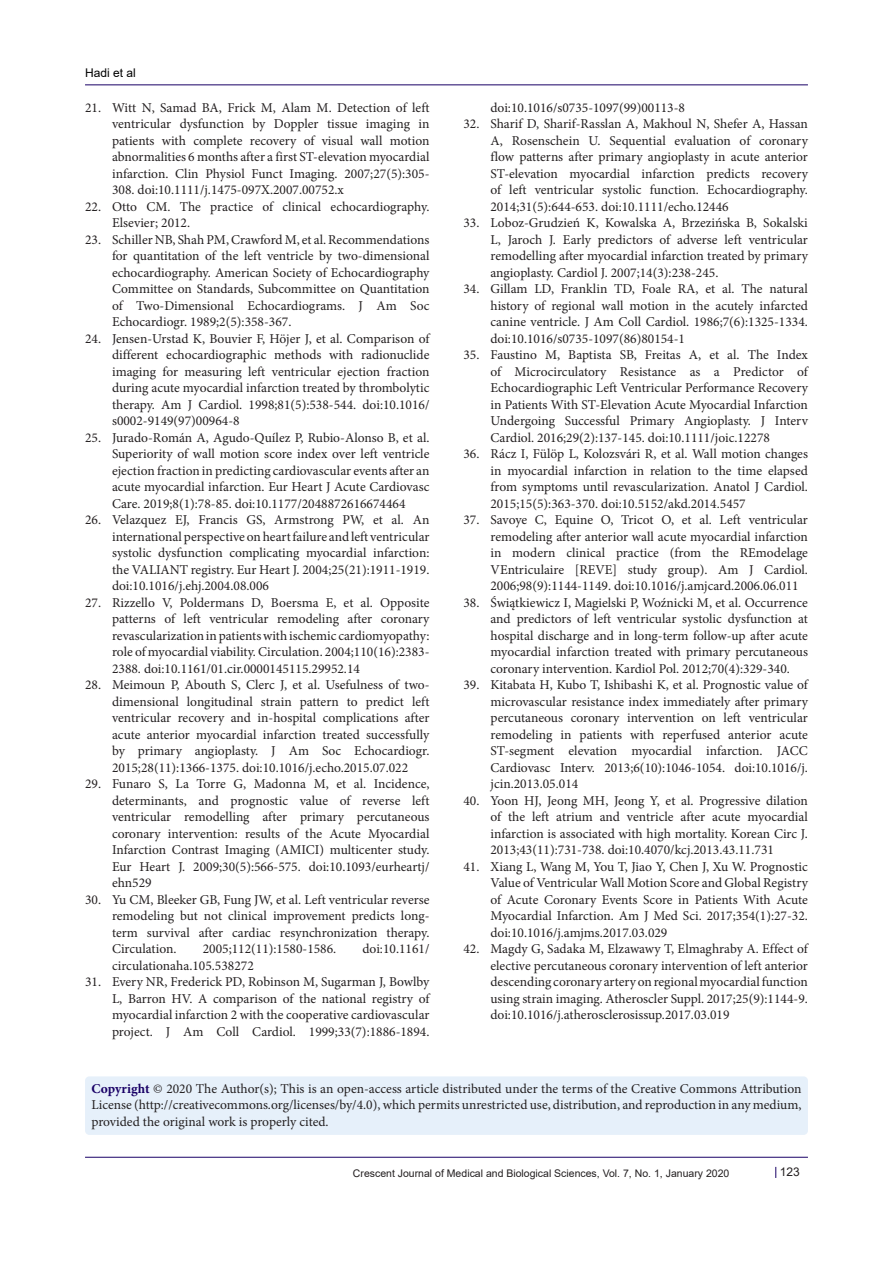
<style>
.page{position:relative;width:893px;height:1263px;background:#fff}
.page>*{position:absolute;margin:0;border:0;box-sizing:border-box;transform-origin:0 0}
.t1{font:13.5px/16.5px "Minion Pro";color:#231f20;text-align:justify}
.t2{font:12px "Arial";color:#000001}
.t3{font:12px "Arial";color:#231f20}
.t4{font:10.5px "Arial";color:#231f20}
.s1{font-weight:700;color:#190066}
</style>
<div class="page">
<hr style="left:85px;top:85px;width:723px;height:1px;background:#190066">
<hr style="left:85px;top:1157px;width:723px;height:1px;background:#190066">
<div style="left:85px;top:1076px;width:723px;height:59px;background:#e6f0fa;border-radius:4px"></div>
<p class="t2" style="left:85px;top:65px;width:52px">Hadi et al</p>
<p class="t1" style="left:112px;top:99px;width:319px;text-indent:-27px">21. Witt N, Samad BA, Frick M, Alam M. Detection of left ventricular dysfunction by Doppler tissue imaging in patients with complete recovery of visual wall motion abnormalities 6 months after a first ST-elevation myocardial infarction. Clin Physiol Funct Imaging. 2007;27(5):305- 308. doi:10.1111/j.1475-097X.2007.00752.x</p>
<p class="t1" style="left:112px;top:198px;width:319px;text-indent:-27px">22. Otto CM. The practice of clinical echocardiography.<br>Elsevier; 2012.</p>
<p class="t1" style="left:112px;top:231px;width:319px;text-indent:-27px">23. Schiller NB, Shah PM, Crawford M, et al. Recommendations for quantitation of the left ventricle by two-dimensional echocardiography. American Society of Echocardiography Committee on Standards, Subcommittee on Quantitation of Two-Dimensional Echocardiograms. J Am Soc Echocardiogr. 1989;2(5):358-367.</p>
<p class="t1" style="left:112px;top:330px;width:319px;text-indent:-27px">24. Jensen-Urstad K, Bouvier F, Höjer J, et al. Comparison of different echocardiographic methods with radionuclide imaging for measuring left ventricular ejection fraction during acute myocardial infarction treated by thrombolytic therapy. Am J Cardiol. 1998;81(5):538-544. doi:10.1016/ s0002-9149(97)00964-8</p>
<p class="t1" style="left:112px;top:429px;width:319px;text-indent:-27px">25. Jurado-Román A, Agudo-Quílez P, Rubio-Alonso B, et al.<br>Superiority of wall motion score index over left ventricle ejection fraction in predicting cardiovascular events after an acute myocardial infarction. Eur Heart J Acute Cardiovasc Care. 2019;8(1):78-85. doi:10.1177/2048872616674464</p>
<p class="t1" style="left:112px;top:512px;width:319px;text-indent:-27px">26. Velazquez EJ, Francis GS, Armstrong PW, et al. An international perspective on heart failure and left ventricular systolic dysfunction complicating myocardial infarction: the VALIANT registry. Eur Heart J. 2004;25(21):1911-1919. doi:10.1016/j.ehj.2004.08.006</p>
<p class="t1" style="left:112px;top:594px;width:319px;text-indent:-27px">27. Rizzello V, Poldermans D, Boersma E, et al. Opposite patterns of left ventricular remodeling after coronary revascularization in patients with ischemic cardiomyopathy: role of myocardial viability. Circulation. 2004;110(16):2383- 2388. doi:10.1161/01.cir.0000145115.29952.14</p>
<p class="t1" style="left:112px;top:677px;width:319px;text-indent:-27px">28. Meimoun P, Abouth S, Clerc J, et al. Usefulness of two&shy;dimensional longitudinal strain pattern to predict left ventricular recovery and in-hospital complications after acute anterior myocardial infarction treated successfully by primary angioplasty. J Am Soc Echocardiogr.<br>2015;28(11):1366-1375. doi:10.1016/j.echo.2015.07.022</p>
<p class="t1" style="left:112px;top:776px;width:319px;text-indent:-27px">29. Funaro S, La Torre G, Madonna M, et al. Incidence, determinants, and prognostic value of reverse left ventricular remodelling after primary percutaneous coronary intervention: results of the Acute Myocardial Infarction Contrast Imaging (AMICI) multicenter study.<br>Eur Heart J. 2009;30(5):566-575. doi:10.1093/eurheartj/ ehn529</p>
<p class="t1" style="left:112px;top:891px;width:319px;text-indent:-27px">30. Yu CM, Bleeker GB, Fung JW, et al. Left ventricular reverse remodeling but not clinical improvement predicts long&shy;term survival after cardiac resynchronization therapy.<br>Circulation.</p>
<p class="t1" style="left:203px;top:941px;width:135px">2005;112(11):1580-1586.</p>
<p class="t1" style="left:362px;top:941px;width:68px">doi:10.1161/</p>
<p class="t1" style="left:112px;top:957px;width:143px">circulationaha.105.538272</p>
<p class="t1" style="left:112px;top:974px;width:319px;text-indent:-27px">31. Every NR, Frederick PD, Robinson M, Sugarman J, Bowlby L, Barron HV. A comparison of the national registry of myocardial infarction 2 with the cooperative cardiovascular project. J Am Coll Cardiol. 1999;33(7):1886-1894.</p>
<p class="t1" style="left:490px;top:99px;width:196px">doi:10.1016/s0735-1097(99)00113-8</p>
<p class="t1" style="left:490px;top:116px;width:319px;text-indent:-27px">32. Sharif D, Sharif-Rasslan A, Makhoul N, Shefer A, Hassan A, Rosenschein U. Sequential evaluation of coronary flow patterns after primary angioplasty in acute anterior ST-elevation myocardial infarction predicts recovery of left ventricular systolic function. Echocardiography.<br>2014;31(5):644-653. doi:10.1111/echo.12446</p>
<p class="t1" style="left:490px;top:215px;width:319px;text-indent:-27px">33. Loboz-Grudzień K, Kowalska A, Brzezińska B, Sokalski L, Jaroch J. Early predictors of adverse left ventricular remodelling after myocardial infarction treated by primary angioplasty. Cardiol J. 2007;14(3):238-245.</p>
<p class="t1" style="left:490px;top:281px;width:319px;text-indent:-27px">34. Gillam LD, Franklin TD, Foale RA, et al. The natural history of regional wall motion in the acutely infarcted canine ventricle. J Am Coll Cardiol. 1986;7(6):1325-1334. doi:10.1016/s0735-1097(86)80154-1</p>
<p class="t1" style="left:490px;top:347px;width:319px;text-indent:-27px">35. Faustino M, Baptista SB, Freitas A, et al. The Index of Microcirculatory Resistance as a Predictor of Echocardiographic Left Ventricular Performance Recovery in Patients With ST-Elevation Acute Myocardial Infarction Undergoing Successful Primary Angioplasty. J Interv Cardiol. 2016;29(2):137-145. doi:10.1111/joic.12278</p>
<p class="t1" style="left:490px;top:446px;width:319px;text-indent:-27px">36. Rácz I, Fülöp L, Kolozsvári R, et al. Wall motion changes in myocardial infarction in relation to the time elapsed from symptoms until revascularization. Anatol J Cardiol.<br>2015;15(5):363-370. doi:10.5152/akd.2014.5457</p>
<p class="t1" style="left:490px;top:512px;width:319px;text-indent:-27px">37. Savoye C, Equine O, Tricot O, et al. Left ventricular remodeling after anterior wall acute myocardial infarction in modern clinical practice (from the REmodelage VEntriculaire [REVE] study group). Am J Cardiol.<br>2006;98(9):1144-1149. doi:10.1016/j.amjcard.2006.06.011</p>
<p class="t1" style="left:490px;top:594px;width:319px;text-indent:-27px">38. Świątkiewicz I, Magielski P, Woźnicki M, et al. Occurrence and predictors of left ventricular systolic dysfunction at hospital discharge and in long-term follow-up after acute myocardial infarction treated with primary percutaneous coronary intervention. Kardiol Pol. 2012;70(4):329-340.</p>
<p class="t1" style="left:490px;top:677px;width:319px;text-indent:-27px">39. Kitabata H, Kubo T, Ishibashi K, et al. Prognostic value of microvascular resistance index immediately after primary percutaneous coronary intervention on left ventricular remodeling in patients with reperfused anterior acute ST-segment elevation myocardial infarction. JACC Cardiovasc Interv. 2013;6(10):1046-1054. doi:10.1016/j. jcin.2013.05.014</p>
<p class="t1" style="left:490px;top:792px;width:319px;text-indent:-27px">40. Yoon HJ, Jeong MH, Jeong Y, et al. Progressive dilation of the left atrium and ventricle after acute myocardial infarction is associated with high mortality. Korean Circ J.<br>2013;43(11):731-738. doi:10.4070/kcj.2013.43.11.731</p>
<p class="t1" style="left:490px;top:858px;width:319px;text-indent:-27px">41. Xiang L, Wang M, You T, Jiao Y, Chen J, Xu W. Prognostic Value of Ventricular Wall Motion Score and Global Registry of Acute Coronary Events Score in Patients With Acute Myocardial Infarction. Am J Med Sci. 2017;354(1):27-32. doi:10.1016/j.amjms.2017.03.029</p>
<p class="t1" style="left:490px;top:941px;width:319px;text-indent:-27px">42. Magdy G, Sadaka M, Elzawawy T, Elmaghraby A. Effect of elective percutaneous coronary intervention of left anterior descending coronary artery on regional myocardial function using strain imaging. Atheroscler Suppl. 2017;25(9):1144-9. doi:10.1016/j.atherosclerosissup.2017.03.019</p>
<p class="t1" style="left:91px;top:1080px;width:712px"><span class="s1">Copyright</span> © 2020 The Author(s); This is an open-access article distributed under the terms of the Creative Commons Attribution License (http://creativecommons.org/licenses/by/4.0), which permits unrestricted use, distribution, and reproduction in any medium, provided the original work is properly cited.</p>
<p class="t4" style="left:353px;top:1166px;width:378px">Crescent Journal of Medical and Biological Sciences, Vol. 7, No. 1, January 2020</p>
<p class="t3" style="left:780px;top:1163px;width:22px">123</p>
</div>
